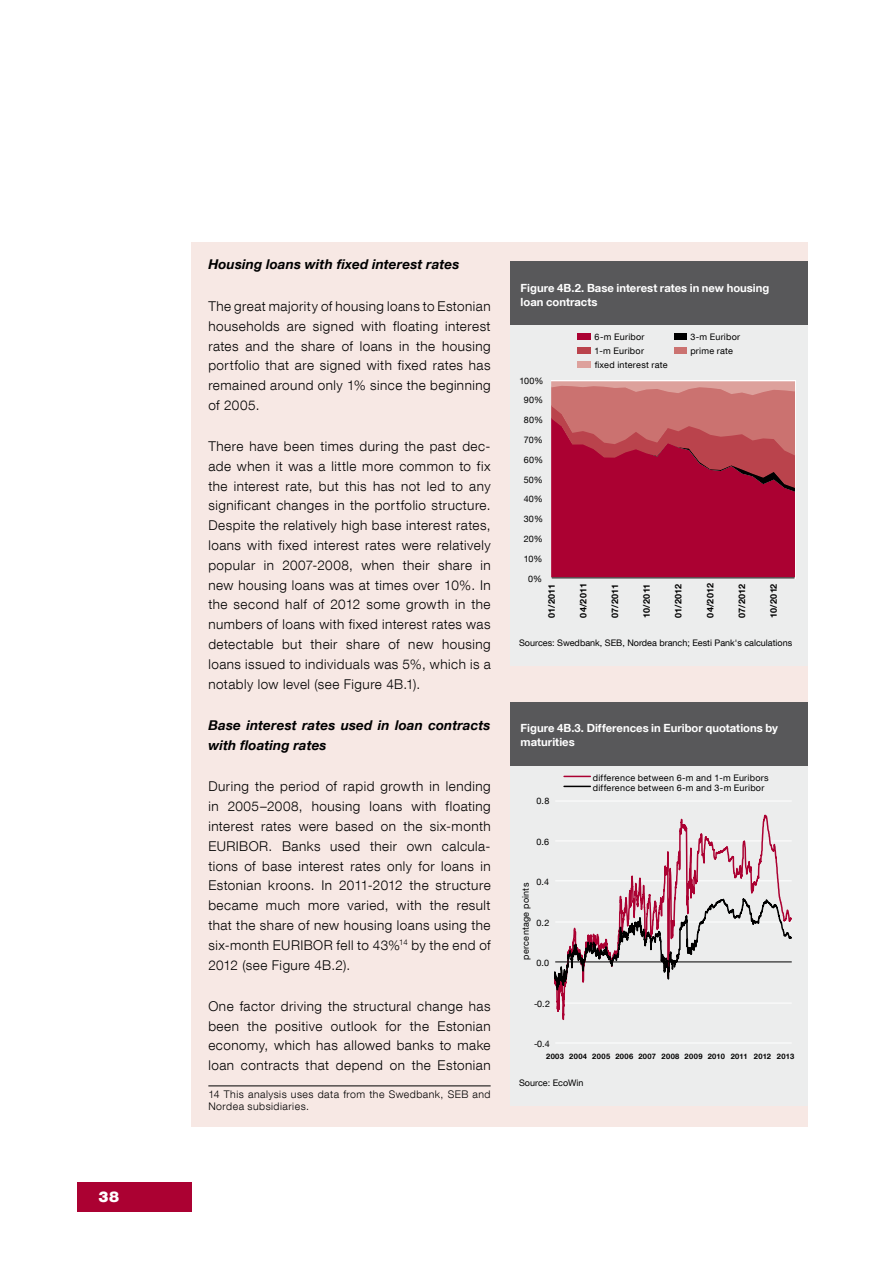
<style>
.page{position:relative;width:893px;height:1263px;background:#fff}
.page>*{position:absolute;margin:0;border:0;box-sizing:border-box;transform-origin:0 0}
.t1{font:900 15px "Helvetica Neue LT Com";color:#fff}
.t2{font:300 13.5px/19.8px "Helvetica Neue LT Com";letter-spacing:.035em;color:#000;text-align:justify}
.Paelkiri_4{font:italic 700 13.5px/19.8px "Helvetica Neue LT Com";letter-spacing:.01em;color:#000}
.t3{font:700 11.25px/13.5px "Helvetica Neue LT Com";color:#fff}
.t4{font:300 10.5px/12px "Helvetica Neue LT Com";letter-spacing:.045em;color:#000}
.t5{font:9px/10.5px "Helvetica Neue LT Com";letter-spacing:.025em;color:#000}
.t6{font:9px "Helvetica Neue LT Com";color:#000}
.t7{font:700 9px "Helvetica Neue LT Com";letter-spacing:.02em;color:#000}
.t8{font:700 7.5px "Helvetica Neue LT Com";letter-spacing:.05em;color:#000}
</style>
<div class="page">
<div style="left:77px;top:1182px;width:115px;height:30px;background:#ab0132"></div>
<div style="left:191px;top:242px;width:617px;height:885px;background:#f7e8e4"></div>
<hr style="left:208px;top:1086px;width:283px;height:1px;background:#000">
<div style="left:510px;top:702px;width:298px;height:404px;background:#eceded"></div>
<div style="left:510px;top:702px;width:298px;height:63px;background:#58585a"></div>
<hr style="left:555px;top:801px;width:237px;height:1px;background:#fff">
<hr style="left:555px;top:1042px;width:237px;height:1px;background:#fff">
<svg style="left:554px;top:814px;width:238px;height:206px"></svg>
<svg style="left:564px;top:776px;width:26px;height:1px"></svg>
<svg style="left:564px;top:786px;width:26px;height:1px"></svg>
<div style="left:510px;top:261px;width:298px;height:404px;background:#eceded"></div>
<div style="left:510px;top:261px;width:298px;height:64px;background:#58585a"></div>
<svg style="left:551px;top:381px;width:244px;height:196px;background:#b52a48"></svg>
<hr style="left:552px;top:577px;width:242px;height:1px;background:#000">
<div style="left:577px;top:333px;width:13px;height:7px;background:#ab0132"></div>
<div style="left:674px;top:333px;width:12px;height:7px;background:#000"></div>
<div style="left:577px;top:347px;width:13px;height:7px;background:#ba434c"></div>
<div style="left:674px;top:347px;width:12px;height:7px;background:#cb7270"></div>
<div style="left:577px;top:361px;width:13px;height:6px;background:#dda19c"></div>
<p class="t1" style="left:99px;top:1188px;width:22px">38</p>
<p class="Paelkiri_4" style="left:208px;top:254px;width:253px">Housing loans with fixed interest rates</p>
<p class="t2" style="left:208px;top:296px;width:284px">The great majority of housing loans to Estonian households are signed with floating interest rates and the share of loans in the housing portfolio that are signed with fixed rates has remained around only 1% since the beginning of 2005.</p>
<p class="t2" style="left:208px;top:436px;width:284px">There have been times during the past dec&shy;ade when it was a little more common to fix the interest rate, but this has not led to any significant changes in the portfolio structure.<br>Despite the relatively high base interest rates, loans with fixed interest rates were relatively popular in 2007-2008, when their share in new housing loans was at times over 10%. In the second half of 2012 some growth in the numbers of loans with fixed interest rates was detectable but their share of new housing loans issued to individuals was 5%, which is a notably low level (see Figure 4B.1).</p>
<p class="Paelkiri_4" style="left:208px;top:715px;width:284px">Base interest rates used in loan contracts with floating rates</p>
<p class="t2" style="left:208px;top:776px;width:284px">During the period of rapid growth in lending in 2005–2008, housing loans with floating interest rates were based on the six-month EURIBOR. Banks used their own calcula&shy;tions of base interest rates only for loans in Estonian kroons. In 2011-2012 the structure became much more varied, with the result that the share of new housing loans using the six-month EURIBOR fell to 43%<sup>14</sup> by the end of 2012 (see Figure 4B.2).</p>
<p class="t2" style="left:208px;top:996px;width:284px">One factor driving the structural change has been the positive outlook for the Estonian economy, which has allowed banks to make loan contracts that depend on the Estonian</p>
<p class="t4" style="left:208px;top:1088px;width:284px">14 This analysis uses data from the Swedbank, SEB and<br>Nordea subsidiaries.</p>
<p class="t3" style="left:521px;top:281px;width:250px">Figure 4B.2. Base interest rates in new housing loan contracts</p>
<p class="t5" style="left:519px;top:375px;width:26px">100%</p>
<p class="t5" style="left:524px;top:395px;width:21px">90%</p>
<p class="t5" style="left:524px;top:414px;width:21px">80%</p>
<p class="t5" style="left:524px;top:434px;width:21px">70%</p>
<p class="t5" style="left:524px;top:454px;width:21px">60%</p>
<p class="t5" style="left:524px;top:474px;width:21px">50%</p>
<p class="t5" style="left:524px;top:494px;width:21px">40%</p>
<p class="t5" style="left:524px;top:513px;width:21px">30%</p>
<p class="t5" style="left:524px;top:533px;width:21px">20%</p>
<p class="t5" style="left:524px;top:553px;width:20px">10%</p>
<p class="t5" style="left:595px;top:332px;width:51px">6-m Euribor</p>
<p class="t5" style="left:690px;top:332px;width:51px">3-m Euribor</p>
<p class="t5" style="left:595px;top:345px;width:51px">1-m Euribor</p>
<p class="t5" style="left:690px;top:345px;width:44px">prime rate</p>
<p class="t5" style="left:595px;top:359px;width:75px">fixed interest rate</p>
<p class="t5" style="left:528px;top:573px;width:16px">0%</p>
<p class="t7" style="left:546px;top:618px;width:35px;rotate:-90deg">01/2011</p>
<p class="t7" style="left:577px;top:618px;width:36px;rotate:-90deg">04/2011</p>
<p class="t7" style="left:609px;top:618px;width:35px;rotate:-90deg">07/2011</p>
<p class="t7" style="left:641px;top:618px;width:36px;rotate:-90deg">10/2011</p>
<p class="t7" style="left:673px;top:618px;width:36px;rotate:-90deg">01/2012</p>
<p class="t7" style="left:704px;top:618px;width:36px;rotate:-90deg">04/2012</p>
<p class="t7" style="left:736px;top:618px;width:36px;rotate:-90deg">07/2012</p>
<p class="t7" style="left:768px;top:618px;width:36px;rotate:-90deg">10/2012</p>
<p class="t6" style="left:519px;top:637px;width:275px">Sources: Swedbank, SEB, Nordea branch; Eesti Pank's calculations</p>
<p class="t3" style="left:521px;top:721px;width:259px">Figure 4B.3. Differences in Euribor quotations by maturities</p>
<p class="t5" style="left:536px;top:796px;width:14px">0.8</p>
<p class="t5" style="left:536px;top:836px;width:14px">0.6</p>
<p class="t5" style="left:536px;top:877px;width:14px">0.4</p>
<p class="t5" style="left:520px;top:960px;width:78px;rotate:-90deg">percentage points</p>
<p class="t5" style="left:536px;top:917px;width:15px">0.2</p>
<p class="t5" style="left:536px;top:958px;width:14px">0.0</p>
<p class="t5" style="left:534px;top:998px;width:18px">-0.2</p>
<p class="t5" style="left:534px;top:1039px;width:17px">-0.4</p>
<p class="t5" style="left:593px;top:772px;width:177px">difference between 6-m and 1-m Euribors difference between 6-m and 3-m Euribor</p>
<p class="t8" style="left:546px;top:1052px;width:250px">2003 2004 2005 2006 2007 2008 2009 2010 2011 2012 2013</p>
<p class="t6" style="left:519px;top:1077px;width:66px">Source: EcoWin</p>
</div>
